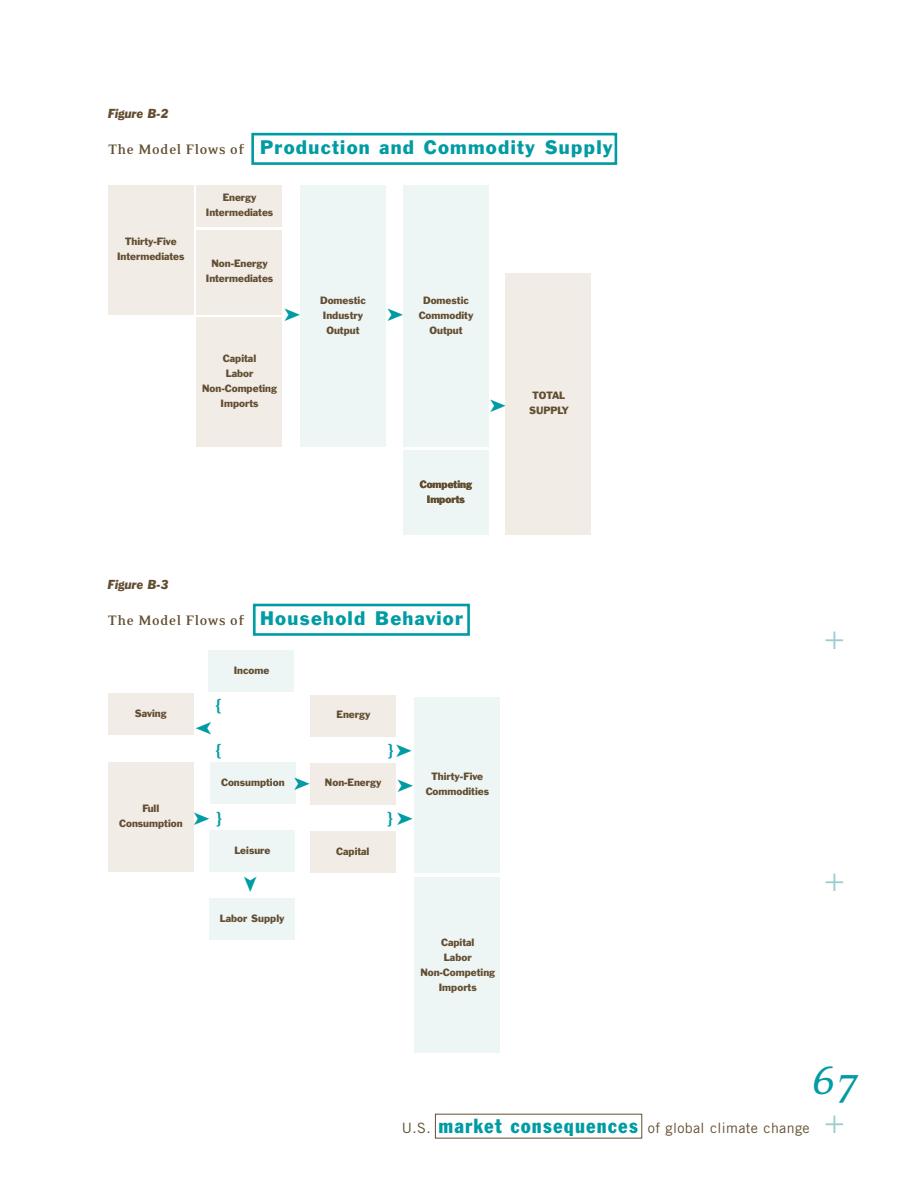
<style>
.page{position:relative;width:918px;height:1188px;background:#fff}
.page>*{position:absolute;margin:0;border:0;box-sizing:border-box;transform-origin:0 0}
.t1{font:italic 45px "Eidetic Serif";color:#009ba3}
.t2{font:300 30px "Akzidenz Grotesk BE";color:#9bcdd0}
.t3{font:18px "Franklin Gothic BT";letter-spacing:.07em;color:#009ba3}
.t4{font:700 18px "Trade Gothic";color:#009ba3}
.t5{font:14.25px "Trade Gothic";letter-spacing:.025em;color:#624e31}
.t6{font:italic 12px "Franklin Gothic BT";color:#624e31}
.t7{font:9.75px/15px "Franklin Gothic BT";color:#624e31;text-align:center}
.s1{font-family:"Eidetic Serif";font-weight:700;font-size:15.75px;color:#624e31}
.s2{font-family:"Franklin Gothic BT";font-stretch:condensed;font-size:20.25px;color:#009ba3}
</style>
<div class="page">
<div style="left:251px;top:133px;width:366px;height:32px;border:3px solid #009ba3"></div>
<div style="left:108px;top:185px;width:85px;height:130px;background:#f2ece7"></div>
<div style="left:300px;top:185px;width:85px;height:262px;background:#eef5f5"></div>
<div style="left:197px;top:230px;width:85px;height:85px;background:#f2ece7"></div>
<div style="left:403px;top:450px;width:85px;height:85px;background:#eef5f5"></div>
<div style="left:197px;top:185px;width:85px;height:42px;background:#f2ece7"></div>
<div style="left:197px;top:317px;width:85px;height:130px;background:#f2ece7"></div>
<div style="left:403px;top:185px;width:85px;height:262px;background:#eef5f5"></div>
<div style="left:506px;top:273px;width:85px;height:262px;background:#f2ece7"></div>
<div style="left:253px;top:604px;width:217px;height:32px;border:3px solid #009ba3"></div>
<div style="left:108px;top:762px;width:85px;height:110px;background:#f2ece7"></div>
<div style="left:108px;top:693px;width:85px;height:42px;background:#f2ece7"></div>
<div style="left:210px;top:762px;width:85px;height:42px;background:#eef5f5"></div>
<div style="left:210px;top:830px;width:85px;height:42px;background:#eef5f5"></div>
<div style="left:209px;top:899px;width:85px;height:41px;background:#eef5f5"></div>
<div style="left:311px;top:695px;width:85px;height:41px;background:#f2ece7"></div>
<div style="left:310px;top:763px;width:85px;height:41px;background:#f2ece7"></div>
<div style="left:310px;top:831px;width:85px;height:41px;background:#f2ece7"></div>
<div style="left:209px;top:650px;width:85px;height:42px;background:#eef5f5"></div>
<div style="left:415px;top:697px;width:85px;height:176px;background:#eef5f5"></div>
<div style="left:415px;top:877px;width:85px;height:176px;background:#eef5f5"></div>
<svg style="left:505px;top:399px;width:1px;height:13px"></svg>
<svg style="left:295px;top:777px;width:1px;height:13px"></svg>
<p class="t6" style="left:108px;top:110px;width:62px">Figure B-2</p>
<h3 class="t3" style="left:108px;top:141px;width:506px"><span class="s1">The Model Flows of</span> Production and Commodity Supply</h3>
<p class="t7" style="left:117px;top:235px;width:69px">Thirty-Five<br>Intermediates</p>
<p class="t7" style="left:206px;top:191px;width:69px">Energy<br>Intermediates</p>
<p class="t7" style="left:206px;top:257px;width:69px">Non-Energy<br>Intermediates</p>
<p class="t7" style="left:202px;top:352px;width:76px">Capital<br>Labor<br>Non-Competing<br>Imports</p>
<p class="t7" style="left:320px;top:294px;width:47px">Domestic<br>Industry<br>Output</p>
<p class="t7" style="left:419px;top:294px;width:56px">Domestic<br>Commodity<br>Output</p>
<p class="t7" style="left:420px;top:478px;width:54px">Competing<br>Imports</p>
<p class="t6" style="left:108px;top:580px;width:62px">Figure B-3</p>
<h3 class="t3" style="left:108px;top:612px;width:356px"><span class="s1">The Model Flows of</span> Household Behavior</h3>
<p class="t7" style="left:135px;top:707px;width:33px">Saving</p>
<p class="t7" style="left:119px;top:802px;width:65px">Full<br>Consumption</p>
<h3 class="t4" style="left:216px;top:699px;width:7px">{</h3>
<h3 class="t4" style="left:216px;top:744px;width:7px">{</h3>
<p class="t7" style="left:234px;top:664px;width:37px">Income</p>
<p class="t7" style="left:221px;top:776px;width:65px">Consumption</p>
<p class="t7" style="left:337px;top:709px;width:35px">Energy</p>
<h3 class="t4" style="left:387px;top:744px;width:27px">}➤</h3>
<p class="t7" style="left:325px;top:777px;width:58px">Non-Energy</p>
<h3 class="t4" style="left:194px;top:812px;width:29px">➤ }</h3>
<h3 class="t4" style="left:387px;top:812px;width:28px">}➤</h3>
<p class="t7" style="left:234px;top:844px;width:38px">Leisure</p>
<p class="t7" style="left:336px;top:845px;width:35px">Capital</p>
<p class="t7" style="left:426px;top:770px;width:65px">Thirty-Five<br>Commodities</p>
<p class="t7" style="left:220px;top:912px;width:66px">Labor Supply</p>
<p class="t7" style="left:420px;top:936px;width:76px">Capital<br>Labor<br>Non-Competing<br>Imports</p>
<p class="t7" style="left:533px;top:389px;width:34px">TOTAL</p>
<p class="t7" style="left:529px;top:404px;width:41px">SUPPLY</p>
<h2 class="t2" style="left:824px;top:628px;width:22px">+</h2>
<h2 class="t2" style="left:824px;top:870px;width:22px">+</h2>
<h1 class="t1" style="left:810px;top:1062px;width:49px">67</h1>
<h3 class="t5" style="left:402px;top:1123px;width:409px">U.S. <span class="s2">market consequences</span> of global climate change</h3>
<h2 class="t2" style="left:824px;top:1112px;width:22px">+</h2>
</div>
